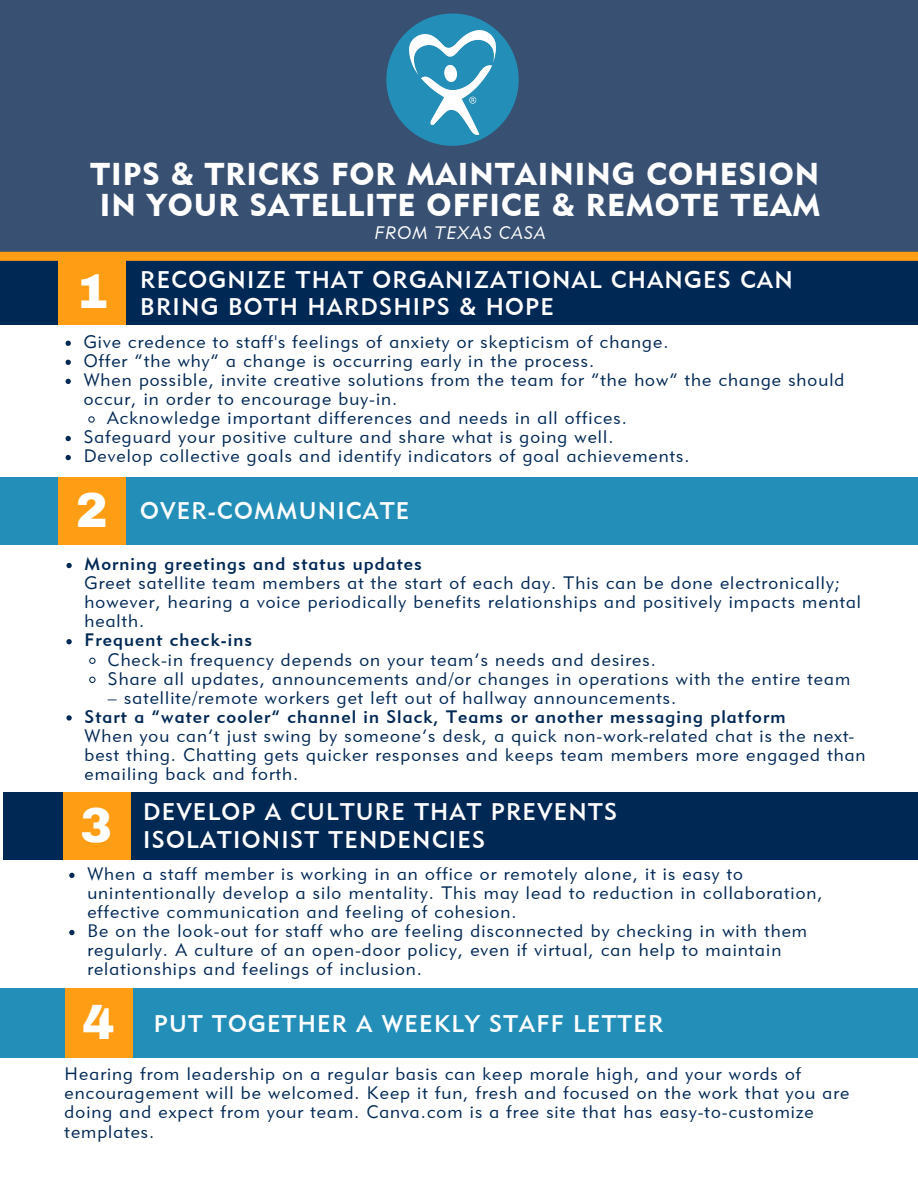
<style>
.page{position:relative;width:918px;height:1188px;background:#fff}
.page>*{position:absolute;margin:0;border:0;box-sizing:border-box;transform-origin:0 0}
.t1{font:900 48px "Archivo";color:#fff}
.t2{font:31.5px/30.8px "Geometric 415 BT Black A";letter-spacing:.035em;color:#fff}
.t3{font:24px/27.5px "Geometric 415 BT Medium A";letter-spacing:.055em;color:#fff}
.t4{font:18px/19px "Geometric 415 BT Lite A";letter-spacing:.06em;color:#002855}
.t5{font:18px "Geometric 415 BT Medium A";letter-spacing:.06em;color:#002855}
.t6{font:18px "Geometric 415 BT Lite Italic A";letter-spacing:.055em;color:#fff}
.s1{font-family:"Archivo";font-weight:900;font-size:48px}
</style>
<div class="page">
<div style="left:0;top:0;width:918px;height:266px;background:#385072"></div>
<div style="left:0;top:256px;width:918px;height:69px;background:#002855"></div>
<div style="left:0;top:477px;width:918px;height:68px;background:#238fb9"></div>
<div style="left:3px;top:792px;width:915px;height:67px;background:#002855"></div>
<svg style="left:0;top:252px;width:918px;height:9px;background:#fb9c15"></svg>
<div style="left:58px;top:477px;width:67px;height:68px;background:#ff9e15"></div>
<div style="left:58px;top:257px;width:67px;height:68px;background:#ff9e15"></div>
<div style="left:63px;top:792px;width:68px;height:67px;background:#ff9e15"></div>
<div style="left:0;top:988px;width:918px;height:70px;background:#238fb9"></div>
<div style="left:65px;top:988px;width:67px;height:69px;background:#ff9e15"></div>
<svg style="left:386px;top:14px;width:133px;height:132px"></svg>
<img style="left:409px;top:30px;width:87px;height:105px">
<svg style="left:66px;top:563px;width:6px;height:5px"></svg>
<svg style="left:66px;top:639px;width:6px;height:5px"></svg>
<svg style="left:89px;top:657px;width:7px;height:7px"></svg>
<svg style="left:89px;top:676px;width:7px;height:7px"></svg>
<svg style="left:66px;top:715px;width:6px;height:6px"></svg>
<svg style="left:66px;top:341px;width:5px;height:5px"></svg>
<svg style="left:66px;top:360px;width:5px;height:5px"></svg>
<svg style="left:66px;top:379px;width:5px;height:5px"></svg>
<svg style="left:88px;top:416px;width:7px;height:7px"></svg>
<svg style="left:66px;top:436px;width:5px;height:5px"></svg>
<svg style="left:66px;top:455px;width:5px;height:5px"></svg>
<svg style="left:69px;top:873px;width:6px;height:5px"></svg>
<svg style="left:69px;top:930px;width:6px;height:5px"></svg>
<h2 class="t2" style="left:91px;top:158px;width:731px">TIPS &amp; TRICKS FOR MAINTAINING COHESION<br>IN YOUR SATELLITE OFFICE &amp; REMOTE TEAM</h2>
<h1 class="t1" style="left:77px;top:266px;width:34px">1</h1>
<p class="t6" style="left:375px;top:222px;width:173px">FROM TEXAS CASA</p>
<h3 class="t3" style="left:140px;top:265px;width:654px">RECOGNIZE THAT ORGANIZATIONAL CHANGES CAN<br>BRING BOTH HARDSHIPS &amp; HOPE</h3>
<p class="t4" style="left:84px;top:332px;width:586px">Give credence to staff's feelings of anxiety or skepticism of change.</p>
<p class="t4" style="left:84px;top:351px;width:512px">Offer “the why” a change is occurring early in the process.</p>
<p class="t4" style="left:84px;top:370px;width:762px">When possible, invite creative solutions from the team for “the how” the change should</p>
<p class="t4" style="left:84px;top:389px;width:315px">occur, in order to encourage buy-in.</p>
<p class="t4" style="left:107px;top:408px;width:521px">Acknowledge important differences and needs in all offices.</p>
<p class="t4" style="left:84px;top:427px;width:531px">Safeguard your positive culture and share what is going well.</p>
<p class="t4" style="left:84px;top:446px;width:607px">Develop collective goals and identify indicators of goal achievements.</p>
<h3 class="t3" style="left:76px;top:497px;width:335px"><span class="s1">2</span> OVER-COMMUNICATE</h3>
<p class="t5" style="left:85px;top:553px;width:339px">Morning greetings and status updates</p>
<p class="t4" style="left:85px;top:573px;width:778px">Greet satellite team members at the start of each day. This can be done electronically; however, hearing a voice periodically benefits relationships and positively impacts mental health.</p>
<p class="t5" style="left:85px;top:629px;width:169px">Frequent check-ins</p>
<p class="t4" style="left:108px;top:649px;width:744px">Check-in frequency depends on your team’s needs and desires.<br>Share all updates, announcements and/or changes in operations with the entire team</p>
<p class="t4" style="left:108px;top:688px;width:570px">– satellite/remote workers get left out of hallway announcements.</p>
<p class="t5" style="left:85px;top:705px;width:703px">Start a “water cooler” channel in Slack, Teams or another messaging platform</p>
<p class="t4" style="left:85px;top:726px;width:782px">When you can’t just swing by someone’s desk, a quick non-work-related chat is the next&shy;best thing. Chatting gets quicker responses and keeps team members more engaged than emailing back and forth.</p>
<h1 class="t1" style="left:80px;top:800px;width:34px">3</h1>
<h3 class="t3" style="left:143px;top:798px;width:475px">DEVELOP A CULTURE THAT PREVENTS<br>ISOLATIONIST TENDENCIES</h3>
<p class="t4" style="left:87px;top:864px;width:737px">When a staff member is working in an office or remotely alone, it is easy to unintentionally develop a silo mentality. This may lead to reduction in collaboration, effective communication and feeling of cohesion.<br>Be on the look-out for staff who are feeling disconnected by checking in with them regularly. A culture of an open-door policy, even if virtual, can help to maintain relationships and feelings of inclusion.</p>
<h3 class="t3" style="left:82px;top:1009px;width:582px"><span class="s1">4</span> PUT TOGETHER A WEEKLY STAFF LETTER</h3>
<p class="t4" style="left:65px;top:1064px;width:786px">Hearing from leadership on a regular basis can keep morale high, and your words of encouragement will be welcomed. Keep it fun, fresh and focused on the work that you are doing and expect from your team. Canva.com is a free site that has easy-to-customize templates.</p>
</div>
